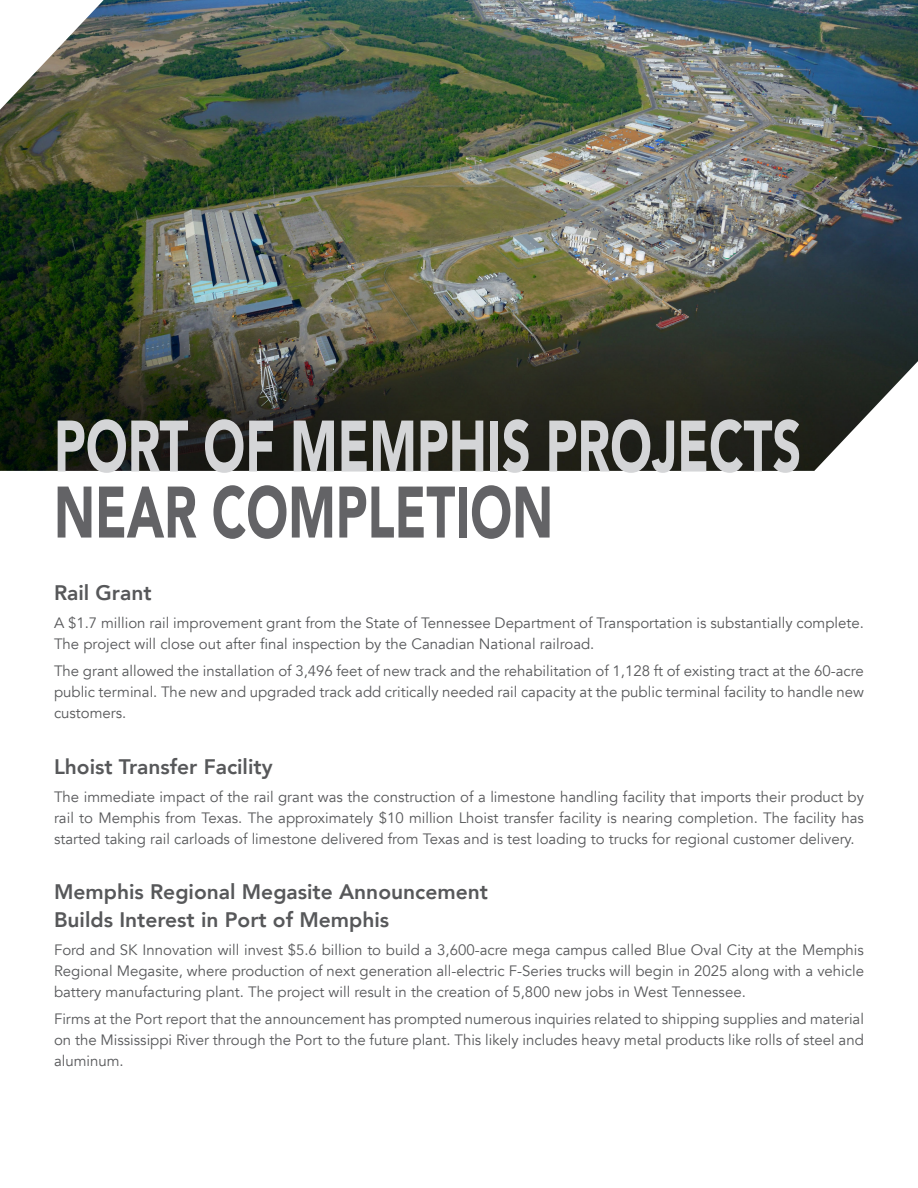
<style>
.page{position:relative;width:918px;height:1188px;background:#fff}
.page>*{position:absolute;margin:0;border:0;box-sizing:border-box;transform-origin:0 0}
.t1{font:900 72px "Avenir";color:#d4d5d7;scale:.7 1}
.t2{font:900 72px "Avenir";color:#636366;scale:.7 1}
.t3{font:800 21px "Avenir";color:#57585a}
.t4{font:15px/21px "Avenir";color:#57585a;text-align:justify}
</style>
<div class="page">
<img style="left:0;top:0;width:918px;height:471px">
<p class="t1" style="left:54px;top:385px;width:1069px">PORT OF MEMPHIS PROJECTS</p>
<p class="t2" style="left:54px;top:451px;width:715px">NEAR COMPLETION</p>
<p class="t3" style="left:54px;top:576px;width:99px">Rail Grant</p>
<p class="t4" style="left:54px;top:612px;width:812px">A $1.7 million rail improvement grant from the State of Tennessee Department of Transportation is substantially complete.<br>The project will close out after final inspection by the Canadian National railroad.</p>
<p class="t4" style="left:54px;top:661px;width:812px">The grant allowed the installation of 3,496 feet of new track and the rehabilitation of 1,128 ft of existing tract at the 60-acre public terminal. The new and upgraded track add critically needed rail capacity at the public terminal facility to handle new customers.</p>
<p class="t3" style="left:54px;top:750px;width:220px">Lhoist Transfer Facility</p>
<p class="t4" style="left:54px;top:786px;width:811px">The immediate impact of the rail grant was the construction of a limestone handling facility that imports their product by rail to Memphis from Texas. The approximately $10 million Lhoist transfer facility is nearing completion. The facility has started taking rail carloads of limestone delivered from Texas and is test loading to trucks for regional customer delivery.</p>
<p class="t3" style="left:54px;top:875px;width:435px">Memphis Regional Megasite Announcement</p>
<p class="t3" style="left:54px;top:903px;width:337px">Builds Interest in Port of Memphis</p>
<p class="t4" style="left:54px;top:939px;width:812px">Ford and SK Innovation will invest $5.6 billion to build a 3,600-acre mega campus called Blue Oval City at the Memphis Regional Megasite, where production of next generation all-electric F-Series trucks will begin in 2025 along with a vehicle battery manufacturing plant. The project will result in the creation of 5,800 new jobs in West Tennessee.</p>
<p class="t4" style="left:54px;top:1009px;width:812px">Firms at the Port report that the announcement has prompted numerous inquiries related to shipping supplies and material on the Mississippi River through the Port to the future plant. This likely includes heavy metal products like rolls of steel and aluminum.</p>
</div>
